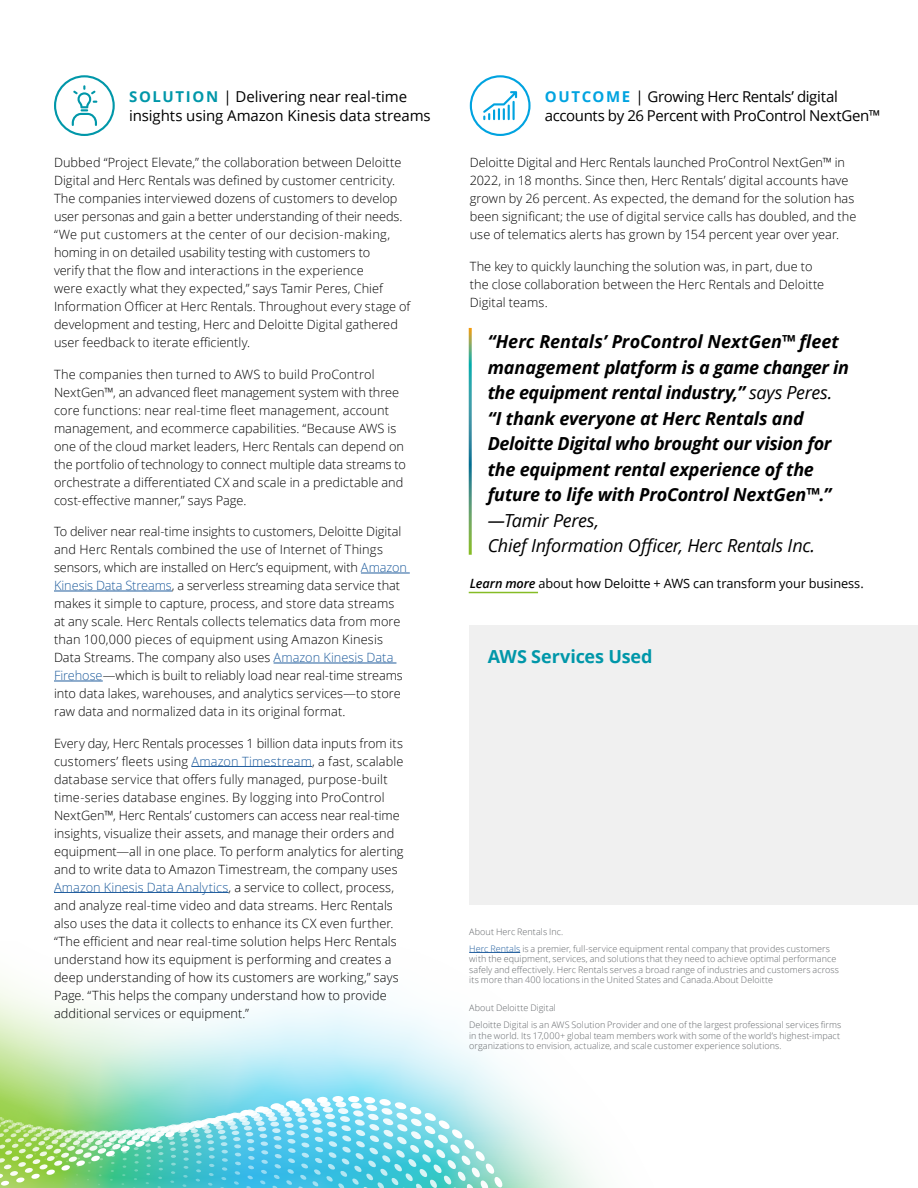
<style>
.page{position:relative;width:918px;height:1188px;background:#fff}
.page>*{position:absolute;margin:0;border:0;box-sizing:border-box;transform-origin:0 0}
.t1{font:italic 700 18px/25.5px "Open Sans";letter-spacing:-.015em;color:#000}
.t2{font:italic 18px/25.5px "Open Sans";letter-spacing:-.015em;color:#000}
.t3{font:700 18px "Open Sans";letter-spacing:-.005em;color:#0097a9}
.t4{font:15px/19.5px "Open Sans";letter-spacing:-.01em;color:#000}
.t5{font:300 12.75px/18px "Open Sans";letter-spacing:.005em;color:#000}
.t6{font:12.75px "Open Sans";letter-spacing:-.005em;color:#000}
.t7{font:300 9px/10.5px "Open Sans";letter-spacing:.005em;color:#63666a}
.s1{font-weight:700;color:#0097a9}
.s2{color:#215e9e}
.s3{font-weight:700;color:#00a3e0}
.s4{font-weight:400}
.s5{font-weight:600;font-style:italic}
</style>
<div class="page">
<div style="left:469px;top:625px;width:449px;height:280px;background:#f0f0f0"></div>
<svg style="left:0;top:951px;width:596px;height:237px"></svg>
<img style="left:0;top:1097px;width:503px;height:91px">
<hr style="left:361px;top:573px;width:49px;height:1px;background:#215e9e">
<hr style="left:54px;top:591px;width:118px;height:1px;background:#215e9e">
<hr style="left:274px;top:663px;width:122px;height:1px;background:#215e9e">
<hr style="left:54px;top:681px;width:49px;height:1px;background:#215e9e">
<hr style="left:191px;top:766px;width:121px;height:1px;background:#215e9e">
<hr style="left:54px;top:892px;width:175px;height:1px;background:#215e9e">
<svg style="left:470px;top:75px;width:61px;height:61px"></svg>
<svg style="left:54px;top:75px;width:61px;height:61px"></svg>
<hr style="left:469px;top:952px;width:51px;height:1px;background:#215e9e">
<hr style="left:469px;top:592px;width:69px;height:1px;background:#86bc25">
<p class="t4" style="left:129px;top:86px;width:303px"><span class="s1">SOLUTION</span> | Delivering near real-time insights using Amazon Kinesis data streams</p>
<p class="t5" style="left:54px;top:153px;width:358px">Dubbed “Project Elevate,” the collaboration between Deloitte Digital and Herc Rentals was defined by customer centricity.<br>The companies interviewed dozens of customers to develop user personas and gain a better understanding of their needs. “We put customers at the center of our decision-making, homing in on detailed usability testing with customers to<br>verify that the flow and interactions in the experience<br>were exactly what they expected,” says Tamir Peres, Chief Information Officer at Herc Rentals. Throughout every stage of development and testing, Herc and Deloitte Digital gathered user feedback to iterate efficiently.</p>
<p class="t5" style="left:54px;top:365px;width:354px">The companies then turned to AWS to build ProControl NextGen™, an advanced fleet management system with three core functions: near real-time fleet management, account management, and ecommerce capabilities. “Because AWS is one of the cloud market leaders, Herc Rentals can depend on the portfolio of technology to connect multiple data streams to orchestrate a differentiated CX and scale in a predictable and cost-effective manner,” says Page.</p>
<p class="t5" style="left:54px;top:522px;width:355px">To deliver near real-time insights to customers, Deloitte Digital and Herc Rentals combined the use of Internet of Things sensors, which are installed on Herc’s equipment, with <span class="s2">Amazon Kinesis Data Streams</span>, a serverless streaming data service that makes it simple to capture, process, and store data streams at any scale. Herc Rentals collects telematics data from more than 100,000 pieces of equipment using Amazon Kinesis Data Streams. The company also uses <span class="s2">Amazon Kinesis Data Firehose</span>—which is built to reliably load near real-time streams into data lakes, warehouses, and analytics services—to store raw data and normalized data in its original format.</p>
<p class="t5" style="left:54px;top:734px;width:351px">Every day, Herc Rentals processes 1 billion data inputs from its customers’ fleets using <span class="s2">Amazon Timestream</span>, a fast, scalable database service that offers fully managed, purpose-built time-series database engines. By logging into ProControl NextGen™, Herc Rentals’ customers can access near real-time insights, visualize their assets, and manage their orders and equipment—all in one place. To perform analytics for alerting and to write data to Amazon Timestream, the company uses <span class="s2">Amazon Kinesis Data Analytics</span>, a service to collect, process, and analyze real-time video and data streams. Herc Rentals also uses the data it collects to enhance its CX even further. “The efficient and near real-time solution helps Herc Rentals understand how its equipment is performing and creates a deep understanding of how its customers are working,” says Page. “This helps the company understand how to provide additional services or equipment.”</p>
<p class="t4" style="left:545px;top:86px;width:337px"><span class="s3">OUTCOME</span> | Growing Herc Rentals’ digital accounts by 26 Percent with ProControl NextGen™</p>
<p class="t5" style="left:470px;top:153px;width:388px">Deloitte Digital and Herc Rentals launched ProControl NextGen™ in 2022, in 18 months. Since then, Herc Rentals’ digital accounts have grown by 26 percent. As expected, the demand for the solution has been significant; the use of digital service calls has doubled, and the use of telematics alerts has grown by 154 percent year over year.</p>
<p class="t5" style="left:470px;top:257px;width:356px">The key to quickly launching the solution was, in part, due to the close collaboration between the Herc Rentals and Deloitte<br>Digital teams.</p>
<p class="t1" style="left:488px;top:328px;width:363px">“Herc Rentals’ ProControl NextGen™ fleet management platform is a game changer in the equipment rental industry,” <span class="s4">says Peres. </span>“I thank everyone at Herc Rentals and Deloitte Digital who brought our vision for the equipment rental experience of the future to life with ProControl NextGen™.”</p>
<h1 class="t2" style="left:488px;top:507px;width:329px">—Tamir Peres,<br>Chief Information Officer, Herc Rentals Inc.</h1>
<p class="t6" style="left:470px;top:575px;width:396px"><span class="s5">Learn more</span> about how Deloitte + AWS can transform your business.</p>
<h1 class="t3" style="left:488px;top:644px;width:166px">AWS Services Used</h1>
<p class="t7" style="left:469px;top:922px;width:362px;line-height:17.2px">About Herc Rentals Inc.<br><span class="s2">Herc Rentals</span> is a premier, full-service equipment rental company that provides customers</p>
<p class="t7" style="left:469px;top:954px;width:371px">with the equipment, services, and solutions that they need to achieve optimal performance safely and effectively. Herc Rentals serves a broad range of industries and customers across its more than 400 locations in the United States and Canada.About Deloitte</p>
<p class="t7" style="left:469px;top:999px;width:374px;line-height:17.2px">About Deloitte Digital<br>Deloitte Digital is an AWS Solution Provider and one of the largest professional services firms</p>
<p class="t7" style="left:469px;top:1030px;width:373px">in the world. Its 17,000+ global team members work with some of the world’s highest-impact organizations to envision, actualize, and scale customer experience solutions.</p>
</div>
